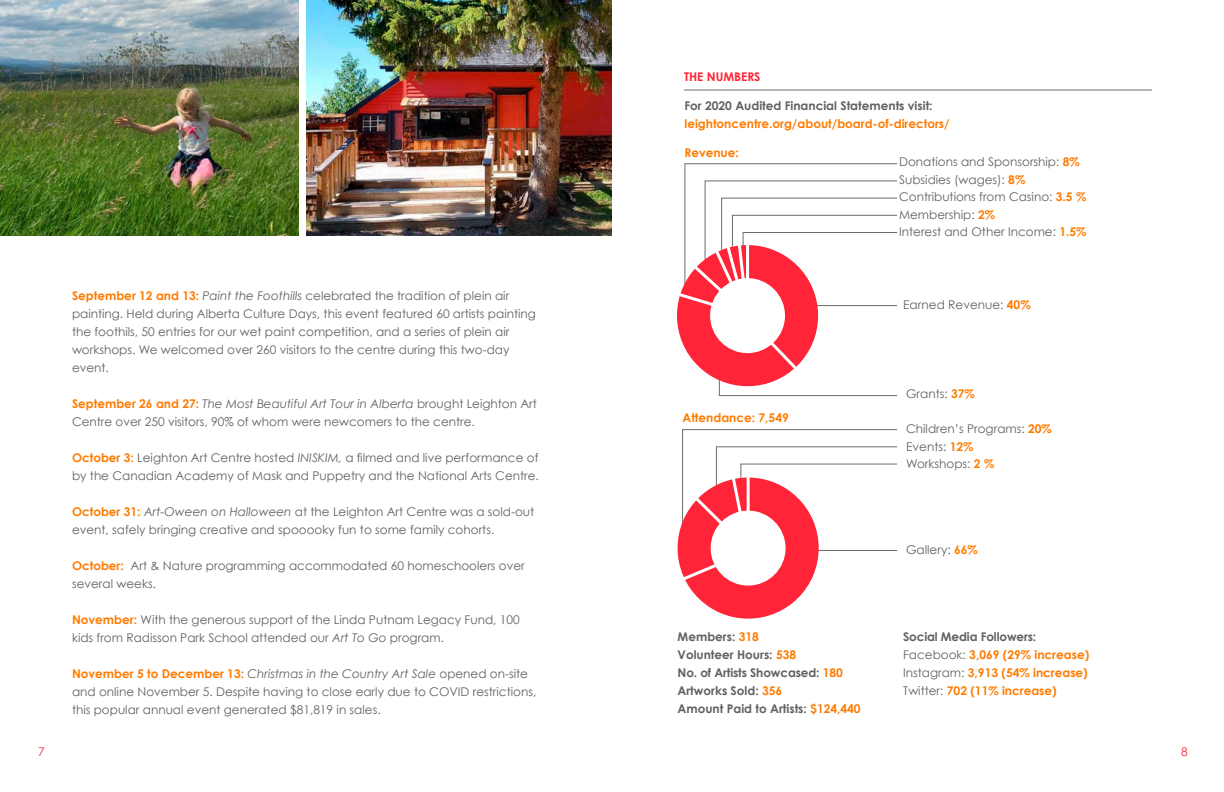
<style>
.page{position:relative;width:1224px;height:792px;background:#fff}
.page>*{position:absolute;margin:0;border:0;box-sizing:border-box;transform-origin:0 0}
.t1{font:12px/18px "Century Gothic";color:#606161}
.t2{font:700 12px/18px "Century Gothic";color:#ff7b00}
.t3{font:700 12px/18px "Century Gothic";color:#606161}
.t4{font:700 12px "Century Gothic";color:#ff2437}
.t5{font:12px "Century Gothic";color:#ff2437}
.s1{font-weight:700;color:#ff7b00}
.s2{font-style:italic}
.s3{color:#ff7b00}
.s4{color:#606161}
.s5{font-weight:400;color:#606161}
</style>
<div class="page">
<img style="left:0;top:0;width:298px;height:236px">
<img style="left:306px;top:0;width:306px;height:235px">
<hr style="left:684px;top:90px;width:468px;height:1px;background:#6b6d6d">
<div style="left:678px;top:478px;width:141px;height:141px;background:#ff2437;border-radius:50%"></div>
<svg style="left:677px;top:163px;width:221px;height:234px"></svg>
<div style="left:710px;top:278px;width:75px;height:75px;background:#fff;border-radius:50%"></div>
<svg style="left:677px;top:429px;width:221px;height:156px"></svg>
<p class="t4" style="left:684px;top:68px;width:78px">THE NUMBERS</p>
<p class="t3" style="left:684px;top:96px;width:250px">For 2020 Audited Financial Statements visit:</p>
<p class="t2" style="left:684px;top:114px;width:267px">leightoncentre.org/about/board-of-directors/</p>
<p class="t1" style="left:72px;top:286px;width:465px"><span class="s1">September 12 and 13:</span> <span class="s2">Paint the Foothills</span> celebrated the tradition of plein air painting. Held during Alberta Culture Days, this event featured 60 artists painting the foothils, 50 entries for our wet paint competition, and a series of plein air workshops. We welcomed over 260 visitors to the centre during this two-day event.</p>
<p class="t1" style="left:72px;top:394px;width:467px"><span class="s1">September 26 and 27:</span> <span class="s2">The Most Beautiful Art Tour in Alberta</span> brought Leighton Art<br>Centre over 250 visitors, 90% of whom were newcomers to the centre.</p>
<p class="t1" style="left:72px;top:448px;width:468px"><span class="s1">October 3:</span> Leighton Art Centre hosted <span class="s2">INISKIM,</span> a filmed and live performance of by the Canadian Academy of Mask and Puppetry and the National Arts Centre.</p>
<p class="t1" style="left:72px;top:502px;width:464px"><span class="s1">October 31:</span> <span class="s2">Art-Oween on Halloween</span> at the Leighton Art Centre was a sold-out event, safely bringing creative and spooooky fun to some family cohorts.</p>
<p class="t1" style="left:72px;top:556px;width:454px"><span class="s1">October:</span> Art &amp; Nature programming accommodated 60 homeschoolers over several weeks.</p>
<p class="t1" style="left:72px;top:610px;width:449px"><span class="s1">November:</span> With the generous support of the Linda Putnam Legacy Fund, 100 kids from Radisson Park School attended our <span class="s2">Art To Go</span> program.</p>
<p class="t1" style="left:72px;top:664px;width:466px"><span class="s1">November 5 to December 13:</span> <span class="s2">Christmas in the Country Art Sale</span> opened on-site and online November 5. Despite having to close early due to COVID restrictions, this popular annual event generated $81,819 in sales.</p>
<p class="t2" style="left:684px;top:143px;width:56px">Revenue:</p>
<p class="t2" style="left:682px;top:408px;width:108px">Attendance: 7,549</p>
<p class="t3" style="left:678px;top:627px;width:185px">Members: <span class="s3">318<br></span>Volunteer Hours: <span class="s3">538<br></span>No. of Artists Showcased: <span class="s3">180<br></span>Artworks Sold: <span class="s3">356<br></span>Amount Paid to Artists: <span class="s3">$124,440</span></p>
<p class="t1" style="left:899px;top:153px;width:182px">Donations and Sponsorship: <span class="s1">8%</span></p>
<p class="t1" style="left:899px;top:170px;width:128px">Subsidies (wages): <span class="s1">8%</span></p>
<p class="t1" style="left:899px;top:188px;width:189px">Contributions from Casino: <span class="s1">3.5 %</span></p>
<p class="t1" style="left:899px;top:205px;width:97px">Membership: <span class="s1">2%</span></p>
<p class="t1" style="left:899px;top:223px;width:189px">Interest and Other Income: <span class="s1">1.5%</span></p>
<p class="t1" style="left:903px;top:296px;width:129px">Earned Revenue: <span class="s1">40%</span></p>
<p class="t1" style="left:906px;top:384px;width:70px">Grants: <span class="s1">37%</span></p>
<p class="t1" style="left:906px;top:420px;width:147px">Children’s Programs: <span class="s1">20%</span></p>
<p class="t1" style="left:906px;top:437px;width:69px">Events: <span class="s1">12%</span></p>
<p class="t1" style="left:906px;top:455px;width:90px">Workshops: <span class="s1">2 %</span></p>
<p class="t1" style="left:906px;top:540px;width:73px">Gallery: <span class="s1">66%</span></p>
<p class="t2" style="left:903px;top:627px;width:188px"><span class="s4">Social Media Followers:<br></span><span class="s5">Facebook:</span> 3,069 (29% increase)<br><span class="s5">Instagram:</span> 3,913 (54% increase)<br><span class="s5">Twitter:</span> 702 (11% increase)</p>
<p class="t5" style="left:38px;top:743px;width:8px">7</p>
<p class="t5" style="left:1181px;top:743px;width:8px">8</p>
</div>
